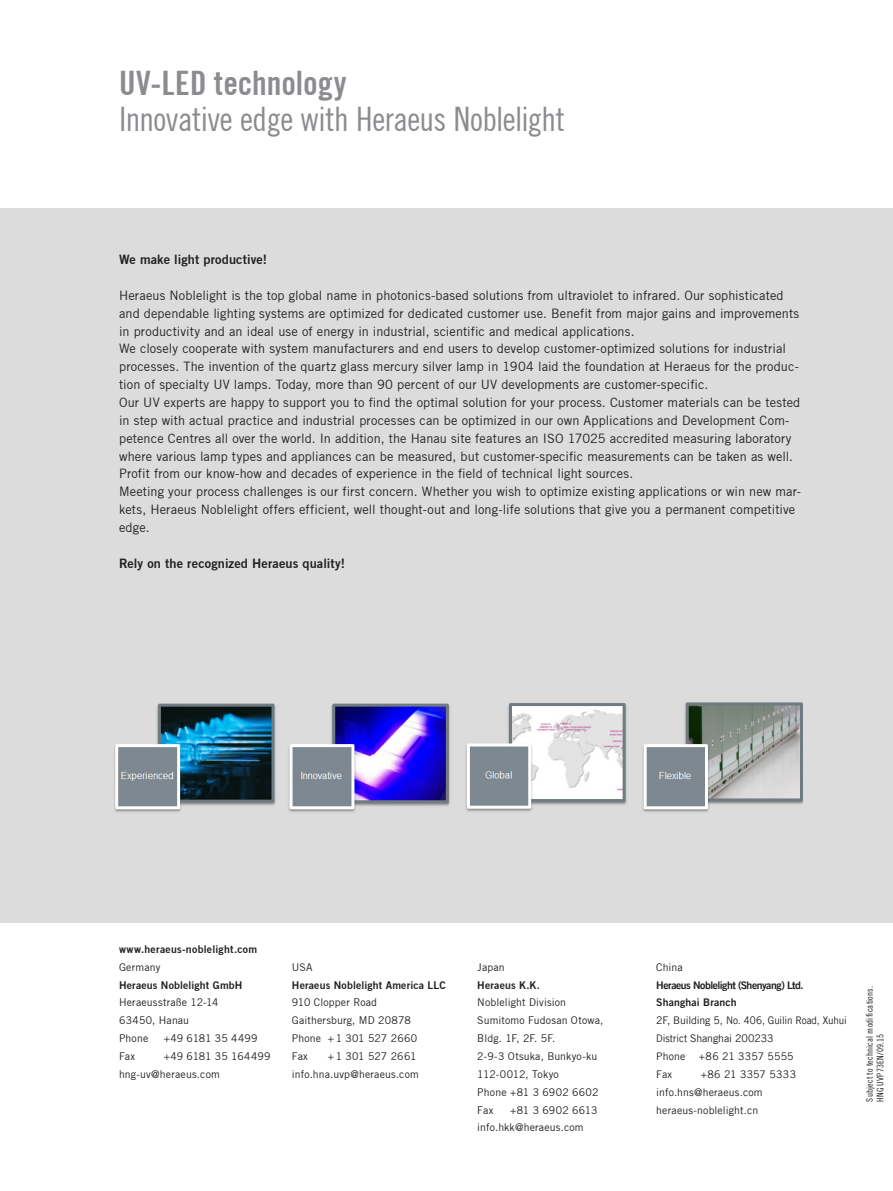
<style>
.page{position:relative;width:893px;height:1191px;background:#fff}
.page>*{position:absolute;margin:0;border:0;box-sizing:border-box;transform-origin:0 0}
.HER_factsheet_headli{font:33px "Trade Gothic Cond Eighteen";letter-spacing:-.02em;color:#8a8c8f}
.HER_factsheet_headli-2{font:33px "Trade Gothic Bold Cond Twenty";color:#8a8c8f}
.HER_brs_legend_BU_bo{font:12.75px/17.9px "Trade Gothic";letter-spacing:.01em;color:#231f20}
.HER_brs_legend_BU_bo-2{font:12.75px "Trade Gothic Bold Two";letter-spacing:.01em;color:#231f20}
.HER_factsheet_adress{font:10.5px "Trade Gothic";letter-spacing:.015em;color:#231f20}
.HER_factsheet_adress-2{font:10.5px/17.9px "Trade Gothic LT";letter-spacing:.005em;color:#231f20}
.HER_brs_DL_adress_no{font:10.5px "Trade Gothic";letter-spacing:.015em;color:#231f20}
.HER_factsheet_adress-3{font:10.5px "Trade Gothic Bold Two";letter-spacing:.02em;color:#231f20}
.HER_factsheet_adress-4{font:10.5px "Trade Gothic";letter-spacing:-.01em;color:#231f20}
.HER_factsheet_adress-5{font:10.5px "Trade Gothic LT Bold Two";letter-spacing:-.04em;color:#231f20}
.HER_brs_DL_adress_bo{font:10.5px "Trade Gothic Bold Two";letter-spacing:.015em;color:#231f20}
.HER_factsheet_adress-6{font:10.5px "Trade Gothic LT Bold Two";letter-spacing:.015em;color:#231f20}
.HER_factsheet_adress-7{font:10.5px "Trade Gothic LT";letter-spacing:.03em;color:#231f20}
.HER_brs_DL_adress_bo-2{font:10.5px "Trade Gothic";color:#231f20}
.HER_brs_Print_Number{font:9px "Trade Gothic Cond Eighteen";letter-spacing:.025em;color:#231f20}
</style>
<div class="page">
<div style="left:0;top:208px;width:893px;height:715px;background:#dcdcdc"></div>
<img style="left:115px;top:702px;width:688px;height:110px">
<p class="HER_factsheet_headli-2" style="left:119px;top:63px;width:229px">UV-LED technology</p>
<p class="HER_factsheet_headli" style="left:119px;top:100px;width:447px">Innovative edge with Heraeus Noblelight</p>
<p class="HER_brs_legend_BU_bo-2" style="left:119px;top:251px;width:149px">We make light productive!</p>
<p class="HER_brs_legend_BU_bo" style="left:119px;top:286px;width:682px">Heraeus Noblelight is the top global name in photonics-based solutions from ultraviolet to infrared. Our sophisticated and dependable lighting systems are optimized for dedicated customer use. Benefit from major gains and improvements in productivity and an ideal use of energy in industrial, scientific and medical applications.</p>
<p class="HER_brs_legend_BU_bo" style="left:119px;top:340px;width:681px">We closely cooperate with system manufacturers and end users to develop customer-optimized solutions for industrial processes. The invention of the quartz glass mercury silver lamp in 1904 laid the foundation at Heraeus for the produc&shy;tion of specialty UV lamps. Today, more than 90 percent of our UV developments are customer-specific.</p>
<p class="HER_brs_legend_BU_bo" style="left:119px;top:393px;width:683px">Our UV experts are happy to support you to find the optimal solution for your process. Customer materials can be tested in step with actual practice and industrial processes can be optimized in our own Applications and Development Com&shy;petence Centres all over the world. In addition, the Hanau site features an ISO 17025 accredited measuring laboratory where various lamp types and appliances can be measured, but customer-specific measurements can be taken as well.<br>Profit from our know-how and decades of experience in the field of technical light sources.</p>
<p class="HER_brs_legend_BU_bo" style="left:119px;top:482px;width:683px">Meeting your process challenges is our first concern. Whether you wish to optimize existing applications or win new mar&shy;kets, Heraeus Noblelight offers efficient, well thought-out and long-life solutions that give you a permanent competitive edge.</p>
<p class="HER_brs_legend_BU_bo-2" style="left:119px;top:555px;width:227px">Rely on the recognized Heraeus quality!</p>
<p class="HER_factsheet_adress-3" style="left:119px;top:942px;width:140px">www.heraeus-noblelight.com</p>
<p class="HER_factsheet_adress" style="left:119px;top:960px;width:43px">Germany</p>
<p class="HER_factsheet_adress-3" style="left:119px;top:978px;width:125px">Heraeus Noblelight GmbH</p>
<p class="HER_factsheet_adress" style="left:119px;top:996px;width:101px">Heraeusstraße 12-14</p>
<p class="HER_factsheet_adress" style="left:119px;top:1014px;width:72px">63450, Hanau</p>
<p class="HER_factsheet_adress" style="left:119px;top:1032px;width:31px">Phone</p>
<p class="HER_factsheet_adress-4" style="left:164px;top:1032px;width:95px">+49 6181 35 4499</p>
<p class="HER_factsheet_adress" style="left:119px;top:1050px;width:18px">Fax</p>
<p class="HER_factsheet_adress-4" style="left:164px;top:1050px;width:108px">+49 6181 35 164499</p>
<p class="HER_factsheet_adress" style="left:119px;top:1067px;width:102px">hng-uv@heraeus.com</p>
<p class="HER_brs_DL_adress_bo-2" style="left:292px;top:960px;width:22px">USA</p>
<p class="HER_brs_DL_adress_bo" style="left:292px;top:978px;width:155px">Heraeus Noblelight America LLC</p>
<p class="HER_brs_DL_adress_no" style="left:292px;top:996px;width:87px">910 Clopper Road</p>
<p class="HER_brs_DL_adress_no" style="left:292px;top:1014px;width:120px">Gaithersburg, MD 20878</p>
<p class="HER_brs_DL_adress_no" style="left:292px;top:1032px;width:127px">Phone +1 301 527 2660</p>
<p class="HER_brs_DL_adress_no" style="left:292px;top:1050px;width:18px">Fax</p>
<p class="HER_brs_DL_adress_no" style="left:328px;top:1050px;width:90px">+1 301 527 2661</p>
<p class="HER_brs_DL_adress_no" style="left:292px;top:1067px;width:129px">info.hna.uvp@heraeus.com</p>
<p class="HER_factsheet_adress" style="left:477px;top:960px;width:29px">Japan</p>
<p class="HER_factsheet_adress-3" style="left:477px;top:978px;width:64px">Heraeus K.K.</p>
<p class="HER_factsheet_adress" style="left:477px;top:996px;width:90px">Noblelight Division</p>
<p class="HER_factsheet_adress" style="left:477px;top:1014px;width:127px">Sumitomo Fudosan Otowa,</p>
<p class="HER_factsheet_adress" style="left:477px;top:1032px;width:80px">Bldg. 1F, 2F. 5F.</p>
<p class="HER_factsheet_adress" style="left:477px;top:1050px;width:122px">2-9-3 Otsuka, Bunkyo-ku</p>
<p class="HER_factsheet_adress-4" style="left:477px;top:1067px;width:83px">112-0012, Tokyo</p>
<p class="HER_factsheet_adress" style="left:477px;top:1085px;width:123px">Phone +81 3 6902 6602</p>
<p class="HER_factsheet_adress" style="left:477px;top:1103px;width:18px">Fax</p>
<p class="HER_factsheet_adress" style="left:510px;top:1103px;width:89px">+81 3 6902 6613</p>
<p class="HER_factsheet_adress" style="left:477px;top:1121px;width:108px">info.hkk@heraeus.com</p>
<p class="HER_factsheet_adress-2" style="left:656px;top:958px;width:28px">China</p>
<p class="HER_factsheet_adress-5" style="left:656px;top:978px;width:149px">Heraeus Noblelight (Shenyang) Ltd.</p>
<p class="HER_factsheet_adress-6" style="left:656px;top:996px;width:82px">Shanghai Branch</p>
<p class="HER_factsheet_adress-2" style="left:656px;top:1011px;width:192px">2F, Building 5, No. 406, Guilin Road, Xuhui<br>District Shanghai 200233</p>
<p class="HER_factsheet_adress-2" style="left:656px;top:1047px;width:31px">Phone</p>
<p class="HER_factsheet_adress-2" style="left:699px;top:1047px;width:96px">+86 21 3357 5555</p>
<p class="HER_factsheet_adress-2" style="left:656px;top:1065px;width:18px">Fax</p>
<p class="HER_factsheet_adress-7" style="left:701px;top:1067px;width:97px">+86 21 3357 5333</p>
<p class="HER_factsheet_adress-2" style="left:656px;top:1083px;width:108px">info.hns@heraeus.com heraeus-noblelight.cn</p>
<p class="HER_brs_Print_Number" style="left:864px;top:1101px;width:117px;rotate:-90deg">Subject to technical modifications.</p>
<p class="HER_brs_Print_Number" style="left:875px;top:1101px;width:69px;rotate:-90deg">HNG UVP73EN/09.15</p>
</div>
